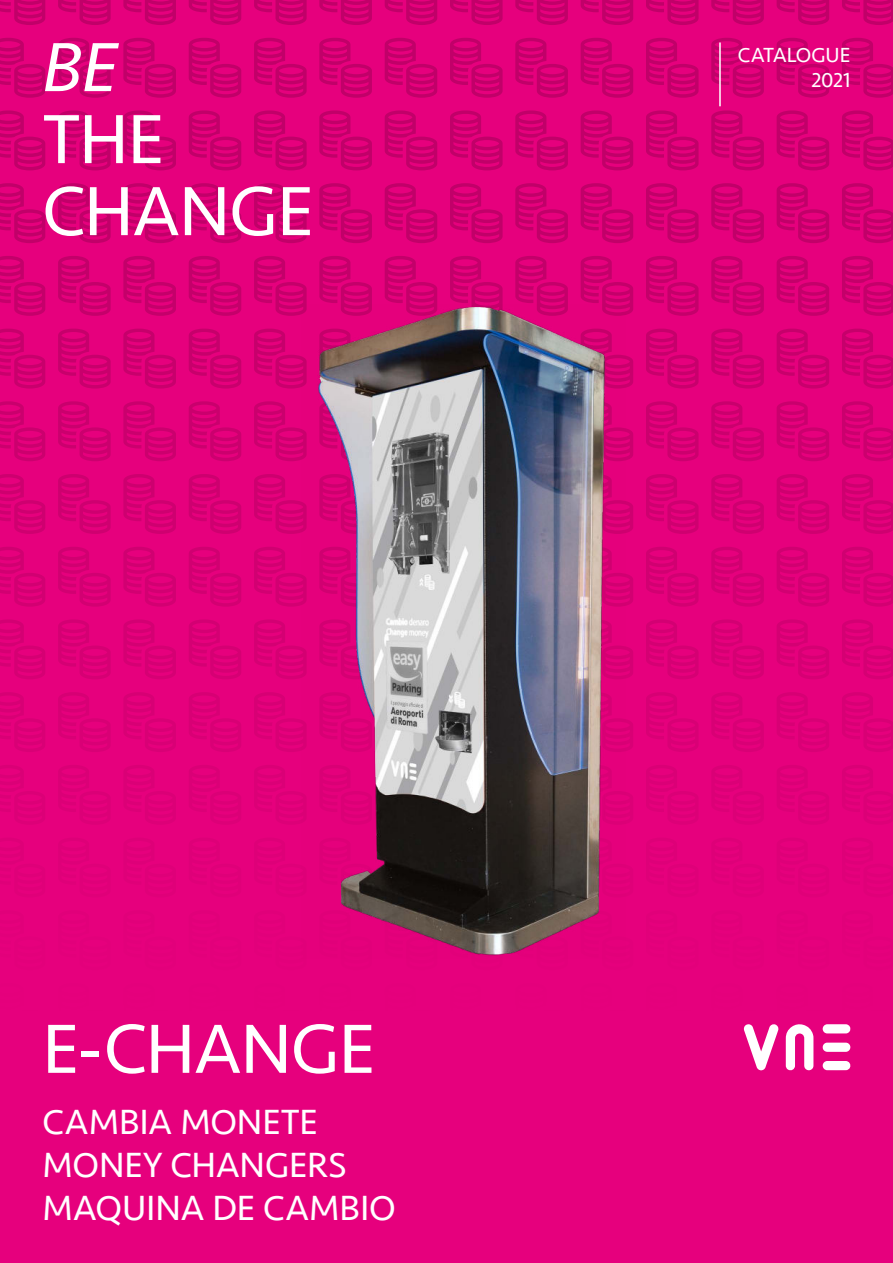
<style>
.page{position:relative;width:893px;height:1263px;background:#e6007d}
.page>*{position:absolute;margin:0;border:0;box-sizing:border-box;transform-origin:0 0}
.t1{font:72px/72px "Seravek";letter-spacing:-.02em;color:#fff}
.t2{font:italic 72px "Seravek";color:#fff}
.t3{font:36px/43.2px "Seravek";letter-spacing:-.005em;color:#fff}
.t4{font:21px/25.2px "Seravek";letter-spacing:-.01em;color:#fff;text-align:right}
</style>
<div class="page">
<svg style="left:0;top:765px;width:45px;height:34px"></svg>
<svg style="left:58px;top:765px;width:52px;height:34px"></svg>
<svg style="left:124px;top:765px;width:51px;height:34px"></svg>
<svg style="left:189px;top:765px;width:52px;height:34px"></svg>
<svg style="left:254px;top:765px;width:48px;height:56px"></svg>
<svg style="left:625px;top:792px;width:8px;height:25px"></svg>
<svg style="left:646px;top:765px;width:52px;height:34px"></svg>
<svg style="left:712px;top:765px;width:51px;height:34px"></svg>
<svg style="left:777px;top:765px;width:52px;height:34px"></svg>
<svg style="left:842px;top:765px;width:51px;height:34px"></svg>
<svg style="left:0;top:692px;width:45px;height:60px"></svg>
<svg style="left:58px;top:692px;width:52px;height:60px"></svg>
<svg style="left:124px;top:692px;width:52px;height:60px"></svg>
<svg style="left:189px;top:692px;width:52px;height:60px"></svg>
<svg style="left:254px;top:692px;width:48px;height:60px"></svg>
<svg style="left:625px;top:719px;width:8px;height:32px"></svg>
<svg style="left:646px;top:692px;width:52px;height:60px"></svg>
<svg style="left:712px;top:692px;width:52px;height:60px"></svg>
<svg style="left:777px;top:692px;width:52px;height:60px"></svg>
<svg style="left:842px;top:692px;width:51px;height:60px"></svg>
<svg style="left:0;top:619px;width:45px;height:60px"></svg>
<svg style="left:58px;top:619px;width:53px;height:60px"></svg>
<svg style="left:123px;top:619px;width:53px;height:60px"></svg>
<svg style="left:189px;top:619px;width:52px;height:60px"></svg>
<svg style="left:254px;top:619px;width:48px;height:60px"></svg>
<svg style="left:625px;top:646px;width:8px;height:32px"></svg>
<svg style="left:646px;top:619px;width:52px;height:60px"></svg>
<svg style="left:711px;top:619px;width:53px;height:60px"></svg>
<svg style="left:777px;top:619px;width:52px;height:60px"></svg>
<svg style="left:842px;top:619px;width:51px;height:60px"></svg>
<svg style="left:0;top:547px;width:45px;height:60px"></svg>
<svg style="left:58px;top:547px;width:53px;height:60px"></svg>
<svg style="left:123px;top:547px;width:53px;height:60px"></svg>
<svg style="left:189px;top:547px;width:52px;height:60px"></svg>
<svg style="left:254px;top:547px;width:48px;height:60px"></svg>
<svg style="left:625px;top:574px;width:8px;height:32px"></svg>
<svg style="left:646px;top:547px;width:53px;height:60px"></svg>
<svg style="left:711px;top:547px;width:53px;height:60px"></svg>
<svg style="left:777px;top:547px;width:52px;height:60px"></svg>
<svg style="left:842px;top:547px;width:51px;height:60px"></svg>
<svg style="left:0;top:474px;width:45px;height:60px"></svg>
<svg style="left:58px;top:474px;width:53px;height:60px"></svg>
<svg style="left:123px;top:474px;width:53px;height:60px"></svg>
<svg style="left:189px;top:474px;width:52px;height:60px"></svg>
<svg style="left:254px;top:474px;width:48px;height:60px"></svg>
<svg style="left:625px;top:501px;width:8px;height:32px"></svg>
<svg style="left:646px;top:474px;width:53px;height:60px"></svg>
<svg style="left:711px;top:474px;width:53px;height:60px"></svg>
<svg style="left:777px;top:474px;width:52px;height:60px"></svg>
<svg style="left:842px;top:474px;width:51px;height:60px"></svg>
<svg style="left:0;top:401px;width:45px;height:60px"></svg>
<svg style="left:58px;top:401px;width:53px;height:60px"></svg>
<svg style="left:123px;top:401px;width:53px;height:60px"></svg>
<svg style="left:189px;top:401px;width:52px;height:60px"></svg>
<svg style="left:254px;top:401px;width:48px;height:60px"></svg>
<svg style="left:625px;top:428px;width:8px;height:33px"></svg>
<svg style="left:646px;top:401px;width:53px;height:60px"></svg>
<svg style="left:711px;top:401px;width:53px;height:60px"></svg>
<svg style="left:777px;top:401px;width:52px;height:60px"></svg>
<svg style="left:842px;top:401px;width:51px;height:60px"></svg>
<svg style="left:0;top:329px;width:45px;height:60px"></svg>
<svg style="left:58px;top:329px;width:53px;height:60px"></svg>
<svg style="left:123px;top:329px;width:53px;height:60px"></svg>
<svg style="left:189px;top:329px;width:52px;height:60px"></svg>
<svg style="left:254px;top:329px;width:48px;height:60px"></svg>
<svg style="left:625px;top:355px;width:8px;height:33px"></svg>
<svg style="left:646px;top:329px;width:53px;height:60px"></svg>
<svg style="left:711px;top:329px;width:53px;height:60px"></svg>
<svg style="left:777px;top:329px;width:52px;height:60px"></svg>
<svg style="left:842px;top:329px;width:51px;height:60px"></svg>
<svg style="left:0;top:256px;width:45px;height:60px"></svg>
<svg style="left:58px;top:256px;width:53px;height:60px"></svg>
<svg style="left:123px;top:256px;width:53px;height:60px"></svg>
<svg style="left:189px;top:256px;width:52px;height:60px"></svg>
<svg style="left:254px;top:256px;width:53px;height:60px"></svg>
<svg style="left:319px;top:256px;width:53px;height:48px"></svg>
<svg style="left:385px;top:256px;width:52px;height:48px"></svg>
<svg style="left:450px;top:256px;width:53px;height:48px"></svg>
<svg style="left:515px;top:256px;width:53px;height:48px"></svg>
<svg style="left:581px;top:256px;width:52px;height:59px"></svg>
<svg style="left:646px;top:256px;width:53px;height:60px"></svg>
<svg style="left:711px;top:256px;width:53px;height:60px"></svg>
<svg style="left:777px;top:256px;width:52px;height:60px"></svg>
<svg style="left:842px;top:256px;width:51px;height:60px"></svg>
<svg style="left:0;top:183px;width:45px;height:60px"></svg>
<svg style="left:58px;top:183px;width:53px;height:60px"></svg>
<svg style="left:123px;top:183px;width:53px;height:60px"></svg>
<svg style="left:189px;top:183px;width:52px;height:60px"></svg>
<svg style="left:254px;top:183px;width:53px;height:60px"></svg>
<svg style="left:319px;top:183px;width:53px;height:60px"></svg>
<svg style="left:385px;top:183px;width:52px;height:60px"></svg>
<svg style="left:450px;top:183px;width:53px;height:60px"></svg>
<svg style="left:515px;top:183px;width:53px;height:60px"></svg>
<svg style="left:581px;top:183px;width:52px;height:60px"></svg>
<svg style="left:646px;top:183px;width:53px;height:60px"></svg>
<svg style="left:711px;top:183px;width:53px;height:60px"></svg>
<svg style="left:777px;top:183px;width:52px;height:60px"></svg>
<svg style="left:842px;top:183px;width:51px;height:60px"></svg>
<svg style="left:0;top:110px;width:45px;height:60px"></svg>
<svg style="left:58px;top:110px;width:53px;height:60px"></svg>
<svg style="left:123px;top:110px;width:53px;height:60px"></svg>
<svg style="left:189px;top:110px;width:52px;height:60px"></svg>
<svg style="left:254px;top:110px;width:53px;height:60px"></svg>
<svg style="left:319px;top:110px;width:53px;height:60px"></svg>
<svg style="left:385px;top:110px;width:52px;height:60px"></svg>
<svg style="left:450px;top:110px;width:53px;height:60px"></svg>
<svg style="left:515px;top:110px;width:53px;height:60px"></svg>
<svg style="left:581px;top:110px;width:52px;height:60px"></svg>
<svg style="left:646px;top:110px;width:53px;height:60px"></svg>
<svg style="left:711px;top:110px;width:53px;height:60px"></svg>
<svg style="left:777px;top:110px;width:52px;height:60px"></svg>
<svg style="left:842px;top:110px;width:51px;height:60px"></svg>
<svg style="left:0;top:38px;width:45px;height:60px"></svg>
<svg style="left:58px;top:38px;width:53px;height:60px"></svg>
<svg style="left:123px;top:38px;width:53px;height:60px"></svg>
<svg style="left:189px;top:38px;width:52px;height:60px"></svg>
<svg style="left:254px;top:38px;width:53px;height:60px"></svg>
<svg style="left:319px;top:38px;width:53px;height:60px"></svg>
<svg style="left:385px;top:38px;width:52px;height:60px"></svg>
<svg style="left:450px;top:38px;width:53px;height:60px"></svg>
<svg style="left:515px;top:38px;width:53px;height:60px"></svg>
<svg style="left:581px;top:38px;width:52px;height:60px"></svg>
<svg style="left:646px;top:38px;width:53px;height:60px"></svg>
<svg style="left:711px;top:38px;width:53px;height:60px"></svg>
<svg style="left:777px;top:38px;width:52px;height:60px"></svg>
<svg style="left:842px;top:38px;width:51px;height:60px"></svg>
<svg style="left:0;top:0;width:45px;height:25px"></svg>
<svg style="left:58px;top:0;width:53px;height:25px"></svg>
<svg style="left:123px;top:0;width:53px;height:25px"></svg>
<svg style="left:189px;top:0;width:52px;height:25px"></svg>
<svg style="left:254px;top:0;width:53px;height:25px"></svg>
<svg style="left:319px;top:0;width:53px;height:25px"></svg>
<svg style="left:385px;top:0;width:52px;height:25px"></svg>
<svg style="left:450px;top:0;width:53px;height:25px"></svg>
<svg style="left:515px;top:0;width:53px;height:25px"></svg>
<svg style="left:581px;top:0;width:52px;height:25px"></svg>
<svg style="left:646px;top:0;width:52px;height:25px"></svg>
<svg style="left:711px;top:0;width:53px;height:25px"></svg>
<svg style="left:777px;top:0;width:52px;height:25px"></svg>
<svg style="left:842px;top:0;width:51px;height:25px"></svg>
<hr style="left:719px;top:43px;width:2px;height:63px;background:#fff">
<svg style="left:743px;top:1024px;width:108px;height:47px"></svg>
<img style="left:302px;top:304px;width:323px;height:652px">
<h1 class="t2" style="left:42px;top:24px;width:77px">BE</h1>
<h1 class="t1" style="left:42px;top:105px;width:273px">THE<br>CHANGE</h1>
<h1 class="t1" style="left:42px;top:1014px;width:335px">E-CHANGE</h1>
<p class="t3" style="left:42px;top:1101px;width:355px">CAMBIA MONETE<br>MONEY CHANGERS<br>MAQUINA DE CAMBIO</p>
<p class="t4" style="left:738px;top:43px;width:114px">CATALOGUE<br>2021</p>
</div>
